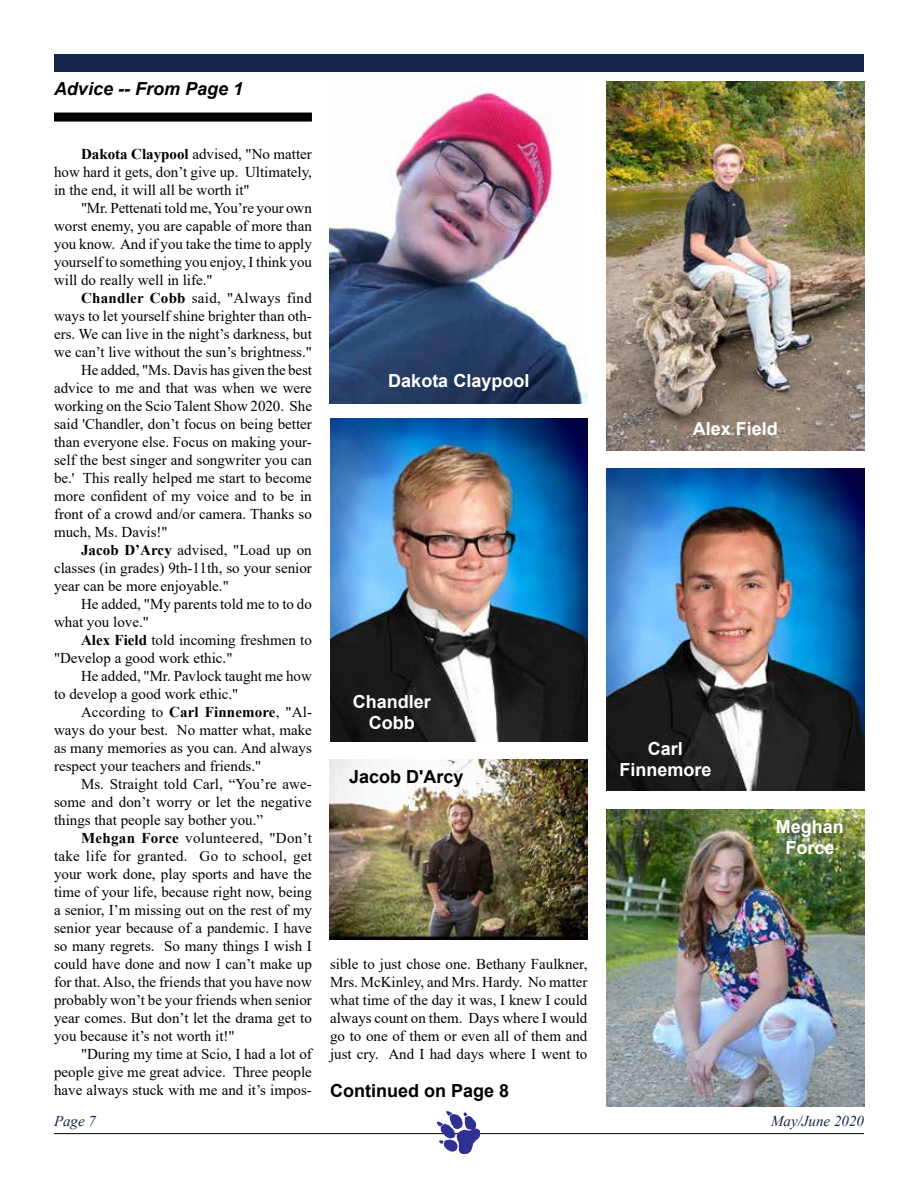
<style>
.page{position:relative;width:918px;height:1188px;background:#fff}
.page>*{position:absolute;margin:0;border:0;box-sizing:border-box;transform-origin:0 0}
.t1{font:700 18px/21.6px "Arial";color:#fff;text-align:center}
.t2{font:700 18px "Arial";color:#000}
.t3{font:italic 700 18px "Arial";color:#000}
.t4{font:15px/18px "Times New Roman";color:#000;text-align:justify}
.t5{font:15px "Times New Roman";letter-spacing:.02em;color:#000}
.t6{font:italic 15px "Times New Roman";color:#13254b}
.s1{font-weight:700}
</style>
<div class="page">
<div style="left:54px;top:54px;width:810px;height:18px;background:#13254b"></div>
<hr style="left:54px;top:1133px;width:810px;height:1px;background:#000">
<img style="left:437px;top:1112px;width:43px;height:42px">
<div style="left:54px;top:113px;width:258px;height:9px;background:#000"></div>
<img style="left:329px;top:89px;width:258px;height:315px">
<img style="left:330px;top:419px;width:258px;height:323px">
<img style="left:329px;top:760px;width:259px;height:180px">
<img style="left:606px;top:81px;width:258px;height:370px">
<img style="left:606px;top:468px;width:258px;height:323px">
<img style="left:606px;top:809px;width:258px;height:298px">
<p class="t3" style="left:54px;top:76px;width:191px">Advice -- From Page 1</p>
<p class="t4" style="left:54px;top:144px;width:259px;text-indent:27px"><span class="s1">Dakota Claypool</span> advised, "No matter how hard it gets, don’t give up. Ultimately, in the end, it will all be worth it"</p>
<p class="t4" style="left:54px;top:198px;width:260px;text-indent:27px">"Mr. Pettenati told me, You’re your own worst enemy, you are capable of more than you know. And if you take the time to apply yourself to something you enjoy, I think you will do really well in life."</p>
<p class="t5" style="left:81px;top:287px;width:232px"><span class="s1">Chandler Cobb</span> said, "Always find</p>
<p class="t4" style="left:54px;top:306px;width:259px">ways to let yourself shine brighter than oth-</p>
<p class="t4" style="left:54px;top:324px;width:259px">ers. We can live in the night’s darkness, but</p>
<p class="t4" style="left:54px;top:342px;width:259px">we can’t live without the sun’s brightness."</p>
<p class="t4" style="left:81px;top:360px;width:232px">He added, "Ms. Davis has given the best</p>
<p class="t4" style="left:54px;top:378px;width:259px">advice to me and that was when we were</p>
<p class="t4" style="left:54px;top:396px;width:260px">working on the Scio Talent Show 2020. She</p>
<p class="t4" style="left:54px;top:414px;width:259px">said 'Chandler, don’t focus on being better</p>
<p class="t4" style="left:54px;top:432px;width:259px">than everyone else. Focus on making your-</p>
<p class="t4" style="left:54px;top:450px;width:259px">self the best singer and songwriter you can</p>
<p class="t4" style="left:54px;top:468px;width:259px">be.' This really helped me start to become</p>
<p class="t4" style="left:54px;top:486px;width:259px">more confident of my voice and to be in</p>
<p class="t4" style="left:54px;top:504px;width:259px">front of a crowd and/or camera. Thanks so</p>
<p class="t4" style="left:54px;top:522px;width:115px">much, Ms. Davis!"</p>
<p class="t4" style="left:81px;top:540px;width:232px"><span class="s1">Jacob D’Arcy</span> advised, "Load up on</p>
<p class="t4" style="left:54px;top:558px;width:259px">classes (in grades) 9th-11th, so your senior</p>
<p class="t4" style="left:54px;top:576px;width:176px">year can be more enjoyable."</p>
<p class="t4" style="left:81px;top:594px;width:232px">He added, "My parents told me to to do</p>
<p class="t4" style="left:54px;top:612px;width:96px">what you love."</p>
<p class="t4" style="left:81px;top:630px;width:232px"><span class="s1">Alex Field</span> told incoming freshmen to</p>
<p class="t4" style="left:54px;top:648px;width:180px">"Develop a good work ethic."</p>
<p class="t4" style="left:81px;top:666px;width:232px">He added, "Mr. Pavlock taught me how</p>
<p class="t4" style="left:54px;top:684px;width:186px">to develop a good work ethic."</p>
<p class="t4" style="left:81px;top:702px;width:233px">According to <span class="s1">Carl Finnemore</span>, "Al-</p>
<p class="t4" style="left:54px;top:720px;width:259px">ways do your best. No matter what, make</p>
<p class="t4" style="left:54px;top:738px;width:259px">as many memories as you can. And always</p>
<p class="t4" style="left:54px;top:756px;width:209px">respect your teachers and friends."</p>
<p class="t4" style="left:81px;top:774px;width:232px">Ms. Straight told Carl, “You’re awe-</p>
<p class="t4" style="left:54px;top:792px;width:259px">some and don’t worry or let the negative</p>
<p class="t4" style="left:54px;top:810px;width:211px">things that people say bother you.”</p>
<p class="t5" style="left:81px;top:827px;width:232px"><span class="s1">Mehgan Force</span> volunteered, "Don’t</p>
<p class="t4" style="left:54px;top:846px;width:259px">take life for granted. Go to school, get</p>
<p class="t4" style="left:54px;top:864px;width:259px">your work done, play sports and have the</p>
<p class="t4" style="left:54px;top:882px;width:259px">time of your life, because right now, being</p>
<p class="t4" style="left:54px;top:900px;width:259px">a senior, I’m missing out on the rest of my</p>
<p class="t4" style="left:54px;top:918px;width:259px">senior year because of a pandemic. I have</p>
<p class="t4" style="left:54px;top:936px;width:259px">so many regrets. So many things I wish I</p>
<p class="t4" style="left:54px;top:954px;width:259px">could have done and now I can’t make up</p>
<p class="t4" style="left:54px;top:972px;width:259px">for that. Also, the friends that you have now</p>
<p class="t4" style="left:54px;top:990px;width:259px">probably won’t be your friends when senior</p>
<p class="t4" style="left:54px;top:1008px;width:259px">year comes. But don’t let the drama get to</p>
<p class="t4" style="left:54px;top:1026px;width:182px">you because it’s not worth it!"</p>
<p class="t4" style="left:81px;top:1044px;width:232px">"During my time at Scio, I had a lot of</p>
<p class="t4" style="left:54px;top:1062px;width:259px">people give me great advice. Three people</p>
<p class="t4" style="left:54px;top:1080px;width:259px">have always stuck with me and it’s impos-</p>
<p class="t1" style="left:388px;top:370px;width:143px">Dakota Claypool</p>
<p class="t1" style="left:353px;top:691px;width:80px">Chandler<br>Cobb</p>
<p class="t2" style="left:349px;top:764px;width:116px">Jacob D'Arcy</p>
<p class="t4" style="left:330px;top:955px;width:259px">sible to just chose one. Bethany Faulkner, Mrs. McKinley, and Mrs. Hardy. No matter what time of the day it was, I knew I could always count on them. Days where I would go to one of them or even all of them and just cry. And I had days where I went to</p>
<p class="t2" style="left:330px;top:1078px;width:181px">Continued on Page 8</p>
<p class="t1" style="left:693px;top:418px;width:87px">Alex Field</p>
<p class="t1" style="left:619px;top:738px;width:94px">Carl<br>Finnemore</p>
<p class="t1" style="left:776px;top:816px;width:70px">Meghan<br>Force</p>
<p class="t6" style="left:54px;top:1111px;width:44px">Page 7</p>
<p class="t6" style="left:771px;top:1111px;width:94px">May/June 2020</p>
</div>
